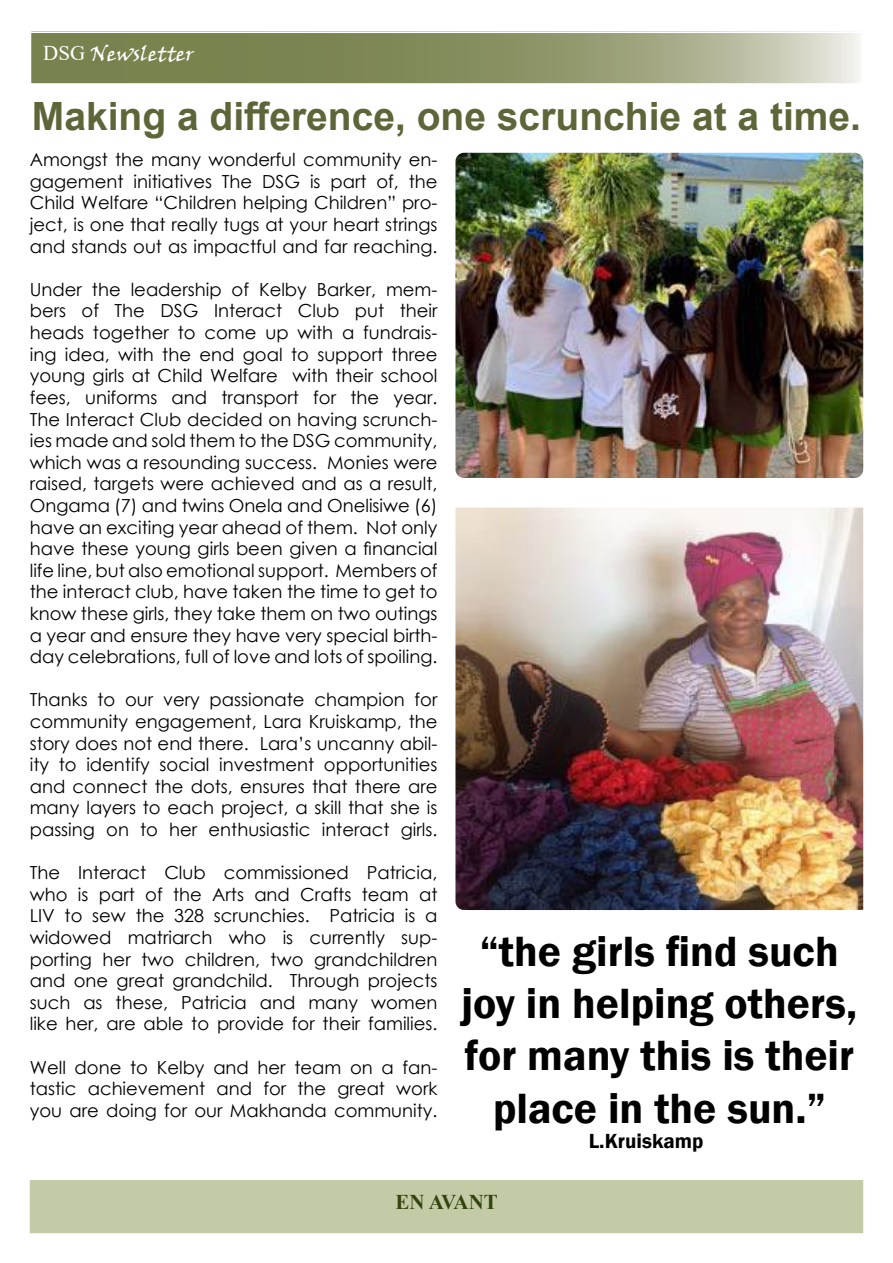
<style>
.page{position:relative;width:893px;height:1263px;background:#fff}
.page>*{position:absolute;margin:0;border:0;box-sizing:border-box;transform-origin:0 0}
.t1{font:600 43.5px/52.2px "Franklin Gothic";color:#000;text-align:center}
.t2{font:700 39px "Arial";color:#5d6638}
.t3{font:21px "Viner Hand ITC";color:#fff}
.t4{font:600 21px "Franklin Gothic";color:#000}
.t5{font:700 21px "Times New Roman";color:#33450d}
.t6{font:18px/21.6px "Century Gothic";color:#000;text-align:justify}
.s1{font-family:"Times New Roman"}
</style>
<div class="page">
<div style="left:30px;top:30px;width:833px;height:53px;border:2px solid #fff"></div>
<div style="left:30px;top:1180px;width:833px;height:53px;background:#c2caa6"></div>
<img style="left:455px;top:153px;width:408px;height:325px">
<img style="left:455px;top:508px;width:408px;height:402px">
<svg style="left:33px;top:35px;width:827px;height:47px;background:#92996f"></svg>
<div style="left:30px;top:32px;width:833px;height:53px;border:2px solid #fff"></div>
<p class="t3" style="left:43px;top:41px;width:152px"><span class="s1">DSG</span> Newsletter</p>
<h2 class="t2" style="left:32px;top:89px;width:831px">Making a difference, one scrunchie at a time.</h2>
<p class="t6" style="left:30px;top:149px;width:409px">Amongst the many wonderful community en&shy;gagement initiatives The DSG is part of, the Child Welfare “Children helping Children” pro&shy;ject, is one that really tugs at your heart strings and stands out as impactful and far reaching.</p>
<p class="t6" style="left:30px;top:278px;width:409px">Under the leadership of Kelby Barker, mem&shy;bers of The DSG Interact Club put their heads together to come up with a fundrais&shy;ing idea, with the end goal to support three young girls at Child Welfare with their school fees, uniforms and transport for the year.<br>The Interact Club decided on having scrunch&shy;ies made and sold them to the DSG community, which was a resounding success. Monies were raised, targets were achieved and as a result, Ongama (7) and twins Onela and Onelisiwe (6) have an exciting year ahead of them. Not only have these young girls been given a financial life line, but also emotional support. Members of the interact club, have taken the time to get to know these girls, they take them on two outings a year and ensure they have very special birth&shy;day celebrations, full of love and lots of spoiling.</p>
<p class="t6" style="left:30px;top:689px;width:409px">Thanks to our very passionate champion for community engagement, Lara Kruiskamp, the story does not end there. Lara’s uncanny abil&shy;ity to identify social investment opportunities and connect the dots, ensures that there are many layers to each project, a skill that she is passing on to her enthusiastic interact girls.</p>
<p class="t6" style="left:30px;top:861px;width:409px">The Interact Club commissioned Patricia, who is part of the Arts and Crafts team at LIV to sew the 328 scrunchies. Patricia is a widowed matriarch who is currently sup&shy;porting her two children, two grandchildren and one great grandchild. Through projects such as these, Patricia and many women like her, are able to provide for their families.</p>
<p class="t6" style="left:30px;top:1056px;width:409px">Well done to Kelby and her team on a fan&shy;tastic achievement and for the great work you are doing for our Makhanda community.</p>
<h1 class="t1" style="left:461px;top:926px;width:397px">“the girls find such joy in helping others, for many this is their place in the sun.”</h1>
<p class="t4" style="left:589px;top:1128px;width:116px">L.Kruiskamp</p>
<p class="t5" style="left:395px;top:1187px;width:104px">EN AVANT</p>
</div>
